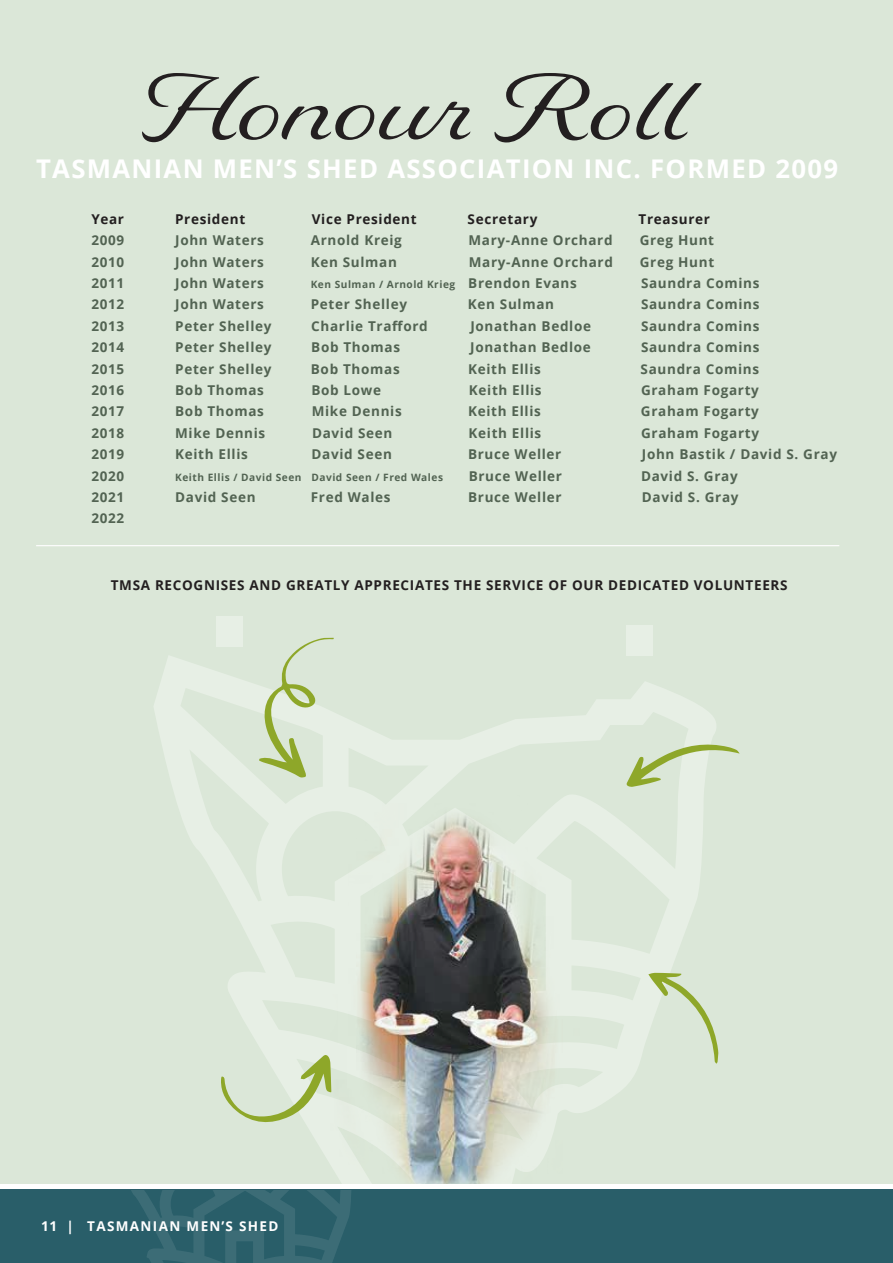
<style>
.page{position:relative;width:893px;height:1263px;background:#fff}
.page>*{position:absolute;margin:0;border:0;box-sizing:border-box;transform-origin:0 0}
.t1{font:92.85px "Delaney";color:#231f20}
.t2{font:700 25.8px "Open Sans";letter-spacing:.05em;color:#fff}
.t3{font:700 13.5px "Open Sans";letter-spacing:.05em;color:#526352}
.t4{font:700 13.5px "Open Sans";letter-spacing:.05em;color:#231f20}
.t5{font:700 13.5px "Open Sans";letter-spacing:.1em;color:#fff}
.t6{font:700 10.2px "Open Sans";letter-spacing:.05em;color:#526352}
.s1{font-size:13.5px}
</style>
<div class="page">
<div style="left:0;top:0;width:893px;height:1183px;background:#dbe7d8"></div>
<hr style="left:36px;top:545px;width:803px;height:1px;background:#fff">
<div style="left:0;top:1189px;width:893px;height:74px;background:#295e69"></div>
<svg style="left:131px;top:1190px;width:220px;height:73px"></svg>
<svg style="left:154px;top:656px;width:562px;height:441px"></svg>
<img style="left:278px;top:751px;width:333px;height:432px">
<svg style="left:648px;top:973px;width:71px;height:91px"></svg>
<svg style="left:626px;top:742px;width:114px;height:45px"></svg>
<svg style="left:259px;top:637px;width:75px;height:140px"></svg>
<svg style="left:221px;top:1054px;width:110px;height:71px"></svg>
<div style="left:626px;top:626px;width:27px;height:30px;background:#e7efe5"></div>
<div style="left:216px;top:616px;width:26px;height:30px;background:#e7efe5"></div>
<h1 class="t1" style="left:136px;top:55px;width:556px">Honour Roll</h1>
<h2 class="t2" style="left:36px;top:150px;width:803px">TASMANIAN MEN’S SHED ASSOCIATION INC. FORMED 2009</h2>
<p class="t4" style="left:91px;top:209px;width:34px">Year</p>
<p class="t4" style="left:175px;top:209px;width:72px">President</p>
<p class="t4" style="left:312px;top:209px;width:106px">Vice President</p>
<p class="t4" style="left:468px;top:209px;width:71px">Secretary</p>
<p class="t4" style="left:639px;top:209px;width:73px">Treasurer</p>
<p class="t3" style="left:91px;top:231px;width:34px">2009</p>
<p class="t3" style="left:175px;top:231px;width:90px">John Waters</p>
<p class="t3" style="left:311px;top:231px;width:93px">Arnold Kreig</p>
<p class="t3" style="left:469px;top:231px;width:146px">Mary-Anne Orchard</p>
<p class="t3" style="left:640px;top:231px;width:76px">Greg Hunt</p>
<p class="t3" style="left:91px;top:252px;width:34px">2010</p>
<p class="t3" style="left:175px;top:252px;width:90px">John Waters</p>
<p class="t3" style="left:311px;top:252px;width:88px">Ken Sulman</p>
<p class="t3" style="left:469px;top:252px;width:146px">Mary-Anne Orchard</p>
<p class="t3" style="left:640px;top:252px;width:76px">Greg Hunt</p>
<p class="t3" style="left:91px;top:274px;width:34px">2011</p>
<p class="t3" style="left:175px;top:274px;width:90px">John Waters</p>
<p class="t6" style="left:311px;top:277px;width:268px">Ken Sulman / Arnold Krieg <span class="s1">Brendon Evans</span></p>
<p class="t3" style="left:641px;top:274px;width:120px">Saundra Comins</p>
<p class="t3" style="left:91px;top:295px;width:34px">2012</p>
<p class="t3" style="left:175px;top:295px;width:90px">John Waters</p>
<p class="t3" style="left:311px;top:295px;width:98px">Peter Shelley</p>
<p class="t3" style="left:468px;top:295px;width:88px">Ken Sulman</p>
<p class="t3" style="left:641px;top:295px;width:120px">Saundra Comins</p>
<p class="t3" style="left:91px;top:316px;width:34px">2013</p>
<p class="t3" style="left:175px;top:316px;width:98px">Peter Shelley</p>
<p class="t3" style="left:311px;top:316px;width:118px">Charlie Trafford</p>
<p class="t3" style="left:470px;top:316px;width:122px">Jonathan Bedloe</p>
<p class="t3" style="left:641px;top:316px;width:120px">Saundra Comins</p>
<p class="t3" style="left:91px;top:338px;width:34px">2014</p>
<p class="t3" style="left:175px;top:338px;width:98px">Peter Shelley</p>
<p class="t3" style="left:311px;top:338px;width:90px">Bob Thomas</p>
<p class="t3" style="left:470px;top:338px;width:122px">Jonathan Bedloe</p>
<p class="t3" style="left:641px;top:338px;width:120px">Saundra Comins</p>
<p class="t3" style="left:91px;top:359px;width:34px">2015</p>
<p class="t3" style="left:175px;top:359px;width:98px">Peter Shelley</p>
<p class="t3" style="left:311px;top:359px;width:90px">Bob Thomas</p>
<p class="t3" style="left:468px;top:359px;width:74px">Keith Ellis</p>
<p class="t3" style="left:641px;top:359px;width:120px">Saundra Comins</p>
<p class="t3" style="left:91px;top:381px;width:34px">2016</p>
<p class="t3" style="left:175px;top:381px;width:90px">Bob Thomas</p>
<p class="t3" style="left:311px;top:381px;width:71px">Bob Lowe</p>
<p class="t3" style="left:469px;top:381px;width:74px">Keith Ellis</p>
<p class="t3" style="left:641px;top:381px;width:119px">Graham Fogarty</p>
<p class="t3" style="left:91px;top:402px;width:34px">2017</p>
<p class="t3" style="left:175px;top:402px;width:90px">Bob Thomas</p>
<p class="t3" style="left:312px;top:402px;width:92px">Mike Dennis</p>
<p class="t3" style="left:468px;top:402px;width:74px">Keith Ellis</p>
<p class="t3" style="left:641px;top:402px;width:119px">Graham Fogarty</p>
<p class="t3" style="left:91px;top:423px;width:34px">2018</p>
<p class="t3" style="left:175px;top:423px;width:92px">Mike Dennis</p>
<p class="t3" style="left:312px;top:423px;width:82px">David Seen</p>
<p class="t3" style="left:469px;top:423px;width:74px">Keith Ellis</p>
<p class="t3" style="left:641px;top:423px;width:119px">Graham Fogarty</p>
<p class="t3" style="left:91px;top:445px;width:34px">2019</p>
<p class="t3" style="left:175px;top:445px;width:74px">Keith Ellis</p>
<p class="t3" style="left:311px;top:445px;width:82px">David Seen</p>
<p class="t3" style="left:468px;top:445px;width:95px">Bruce Weller</p>
<p class="t3" style="left:642px;top:445px;width:197px">John Bastik / David S. Gray</p>
<p class="t3" style="left:91px;top:466px;width:34px">2020</p>
<p class="t6" style="left:175px;top:470px;width:269px">Keith Ellis / David Seen David Seen / Fred Wales</p>
<p class="t3" style="left:469px;top:466px;width:95px">Bruce Weller</p>
<p class="t3" style="left:641px;top:466px;width:98px">David S. Gray</p>
<p class="t3" style="left:91px;top:488px;width:34px">2021</p>
<p class="t3" style="left:175px;top:488px;width:82px">David Seen</p>
<p class="t3" style="left:311px;top:488px;width:81px">Fred Wales</p>
<p class="t3" style="left:468px;top:488px;width:95px">Bruce Weller</p>
<p class="t3" style="left:642px;top:488px;width:98px">David S. Gray</p>
<p class="t3" style="left:91px;top:509px;width:34px">2022</p>
<p class="t4" style="left:111px;top:575px;width:678px">TMSA RECOGNISES AND GREATLY APPRECIATES THE SERVICE OF OUR DEDICATED VOLUNTEERS</p>
<p class="t5" style="left:41px;top:1216px;width:239px">11 | TASMANIAN MEN’S SHED</p>
</div>
